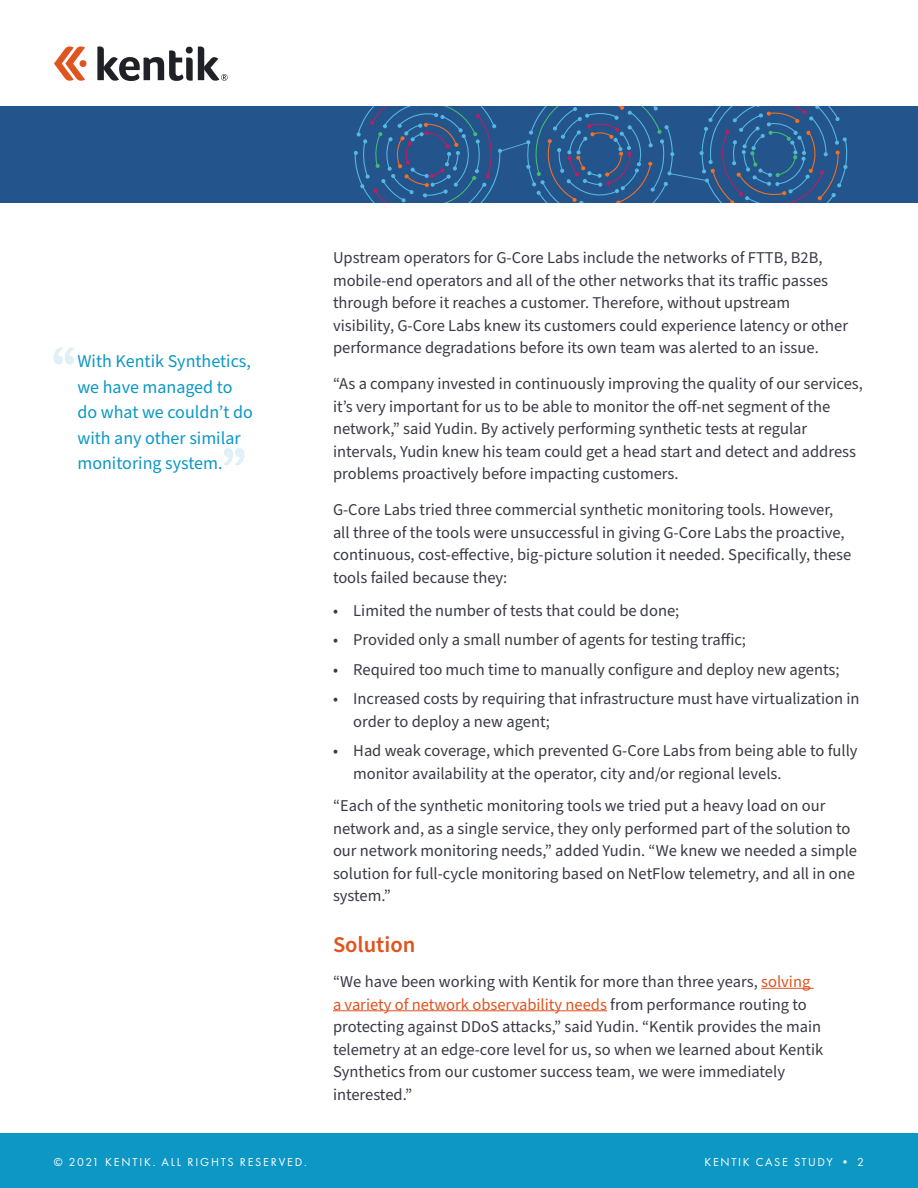
<style>
.page{position:relative;width:918px;height:1188px;background:#fff}
.page>*{position:absolute;margin:0;border:0;box-sizing:border-box;transform-origin:0 0}
.t1{font:600 22.5px "Source Sans Pro";color:#e05420}
.t2{font:18px/25.5px "Source Sans Pro";color:#0d97c4}
.t3{font:16.5px/22.5px "Source Sans Pro";color:#393a45}
.t4{font:12px "Futura PT";letter-spacing:.15em;color:#fff}
.s1{color:#e05420}
</style>
<div class="page">
<div style="left:0;top:106px;width:918px;height:96px;background:#23548b"></div>
<svg style="left:354px;top:106px;width:494px;height:96px"></svg>
<div style="left:0;top:1134px;width:918px;height:54px;background:#0d97c4"></div>
<hr style="left:761px;top:988px;width:53px;height:1px;background:#e05420">
<hr style="left:333px;top:1010px;width:274px;height:1px;background:#e05420">
<svg style="left:224px;top:448px;width:20px;height:17px"></svg>
<svg style="left:53px;top:347px;width:21px;height:18px"></svg>
<svg style="left:54px;top:47px;width:32px;height:34px"></svg>
<svg style="left:97px;top:46px;width:131px;height:35px"></svg>
<p class="t2" style="left:77px;top:349px;width:177px">With Kentik Synthetics, we have managed to do what we couldn’t do with any other similar monitoring system.</p>
<p class="t3" style="left:333px;top:247px;width:517px">Upstream operators for G-Core Labs include the networks of FTTB, B2B, mobile-end operators and all of the other networks that its traffic passes through before it reaches a customer. Therefore, without upstream visibility, G-Core Labs knew its customers could experience latency or other performance degradations before its own team was alerted to an issue.</p>
<p class="t3" style="left:333px;top:373px;width:531px">“As a company invested in continuously improving the quality of our services, it’s very important for us to be able to monitor the off-net segment of the network,” said Yudin. By actively performing synthetic tests at regular intervals, Yudin knew his team could get a head start and detect and address problems proactively before impacting customers.</p>
<p class="t3" style="left:333px;top:499px;width:520px">G-Core Labs tried three commercial synthetic monitoring tools. However, all three of the tools were unsuccessful in giving G-Core Labs the proactive, continuous, cost-effective, big-picture solution it needed. Specifically, these tools failed because they:</p>
<p class="t3" style="left:333px;top:600px;width:348px">• Limited the number of tests that could be done;</p>
<p class="t3" style="left:333px;top:629px;width:415px">• Provided only a small number of agents for testing traffic;</p>
<p class="t3" style="left:333px;top:659px;width:508px">• Required too much time to manually configure and deploy new agents;</p>
<p class="t3" style="left:353px;top:688px;width:508px;text-indent:-20px">• Increased costs by requiring that infrastructure must have virtualization in order to deploy a new agent;</p>
<p class="t3" style="left:353px;top:740px;width:506px;text-indent:-20px">• Had weak coverage, which prevented G-Core Labs from being able to fully monitor availability at the operator, city and/or regional levels.</p>
<p class="t3" style="left:333px;top:795px;width:526px">“Each of the synthetic monitoring tools we tried put a heavy load on our network and, as a single service, they only performed part of the solution to our network monitoring needs,” added Yudin. “We knew we needed a simple solution for full-cycle monitoring based on NetFlow telemetry, and all in one system.”</p>
<h1 class="t1" style="left:333px;top:930px;width:84px">Solution</h1>
<p class="t3" style="left:333px;top:971px;width:492px">“We have been working with Kentik for more than three years, <span class="s1">solving<br>a variety of network observability needs</span> from performance routing to protecting against DDoS attacks,” said Yudin. “Kentik provides the main telemetry at an edge-core level for us, so when we learned about Kentik Synthetics from our customer success team, we were immediately interested.”</p>
<p class="t4" style="left:54px;top:1155px;width:254px">© 2021 KENTIK. ALL RIGHTS RESERVED.</p>
<p class="t4" style="left:705px;top:1155px;width:161px">KENTIK CASE STUDY • 2</p>
</div>
